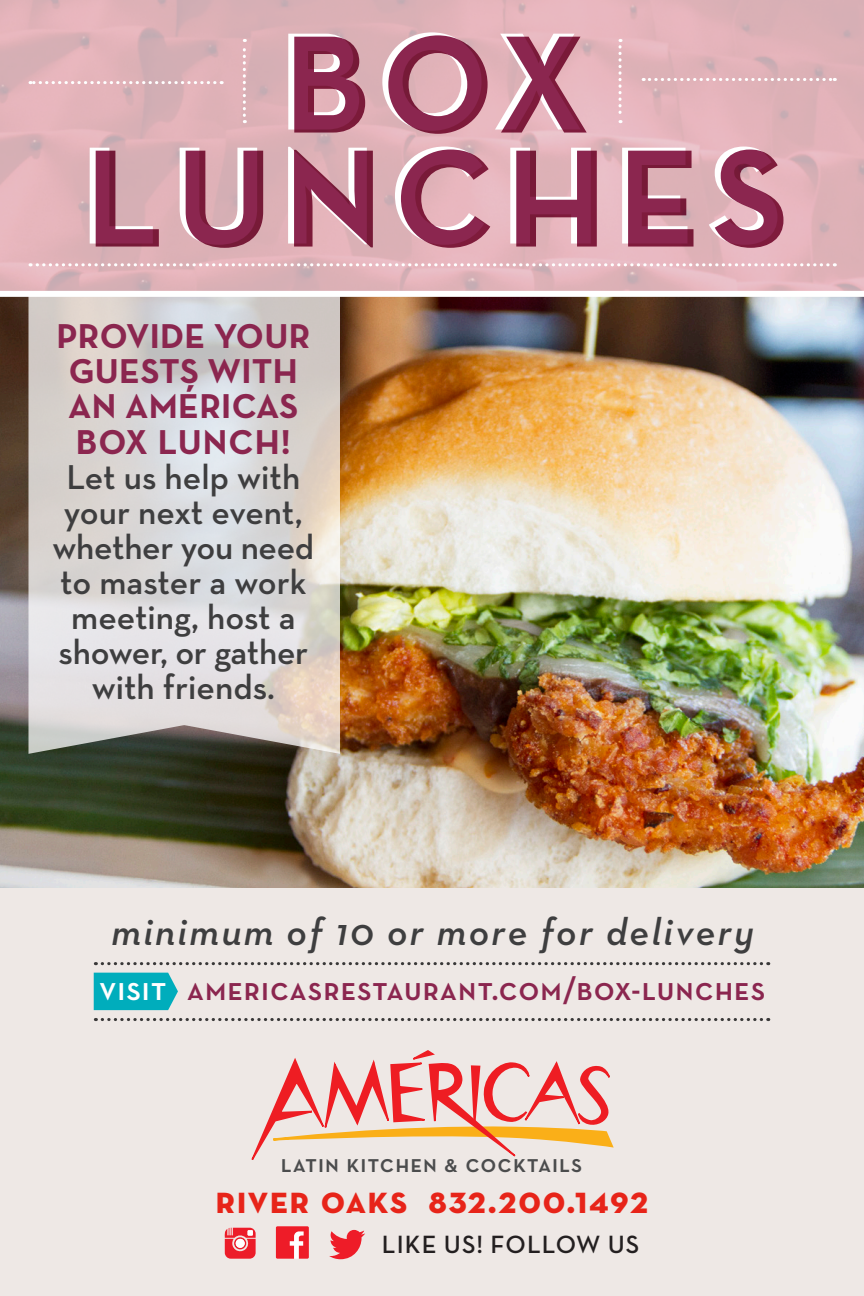
<style>
.page{position:relative;width:864px;height:1296px;background:#fff}
.page>*{position:absolute;margin:0;border:0;box-sizing:border-box;transform-origin:0 0}
.t1{font:700 141px/114px "Neutra Text";letter-spacing:.08em;color:#8b264f;text-align:center}
.t2{font:italic 600 39px "Neutra Text";letter-spacing:.06em;color:#3e3e3f}
.t3{font:38.7px "Neutra Text Bold SC Alt";letter-spacing:.03em;color:#e72419}
.t4{font:600 35.1px/35.1px "Neutra Text";letter-spacing:-.005em;color:#3e3e3f;text-align:center}
.t5{font:33px "Neutra Text Demi SC";letter-spacing:.03em;color:#8b264f}
.t6{font:33px "Neutra Text Demi SC";letter-spacing:.03em;color:#fff}
.t7{font:25.5px "Neutra Text Demi SC";letter-spacing:.035em;color:#231f20}
.t8{font:25.2px "Neutra Text Demi SC";letter-spacing:.04em;color:#4b4c4d}
.s1{font-weight:700;color:#8b264f}
.s2{font-family:"Neutra Text";font-weight:600}
</style>
<div class="page">
<div style="left:0;top:747px;width:864px;height:549px;background:#eee8e5"></div>
<svg style="left:251px;top:1050px;width:363px;height:110px"></svg>
<svg style="left:225px;top:1228px;width:31px;height:31px"></svg>
<div style="left:236px;top:1239px;width:9px;height:9px;background:#fff;border-radius:50%"></div>
<svg style="left:329px;top:1230px;width:36px;height:29px"></svg>
<svg style="left:276px;top:1226px;width:33px;height:33px"></svg>
<img style="left:0;top:297px;width:864px;height:591px">
<svg style="left:95px;top:962px;width:667px;height:3px"></svg>
<svg style="left:95px;top:1018px;width:667px;height:3px"></svg>
<div style="left:94px;top:973px;width:84px;height:37px;background:#00adbc"></div>
<svg style="left:28px;top:297px;width:312px;height:457px;background:#d5d2d0"></svg>
<svg style="left:243px;top:39px;width:3px;height:84px"></svg>
<svg style="left:30px;top:81px;width:185px;height:3px"></svg>
<svg style="left:30px;top:263px;width:798px;height:3px"></svg>
<svg style="left:618px;top:39px;width:4px;height:84px"></svg>
<svg style="left:644px;top:78px;width:190px;height:3px"></svg>
<h1 class="t1" style="left:86px;top:24px;width:705px">BOX<br>LUNCHES</h1>
<p class="t4" style="left:52px;top:318px;width:263px"><span class="s1">PROVIDE YOUR<br>GUESTS WITH<br>AN AMÉRICAS<br>BOX LUNCH!<br></span>Let us help with your next event, whether you need to master a work meeting, host a shower, or gather with friends.</p>
<p class="t2" style="left:112px;top:908px;width:644px">minimum of 10 or more for delivery</p>
<p class="t6" style="left:99px;top:969px;width:69px">visit</p>
<p class="t5" style="left:187px;top:969px;width:580px">americasrestaurant.com/box-lunches</p>
<p class="t8" style="left:281px;top:1148px;width:303px">latin kitchen &amp; cocktails</p>
<p class="t3" style="left:215px;top:1175px;width:435px">river oaks 832.200.1492</p>
<p class="t7" style="left:382px;top:1229px;width:259px">LIKE US<span class="s2">!</span> FOLLOW US</p>
</div>
